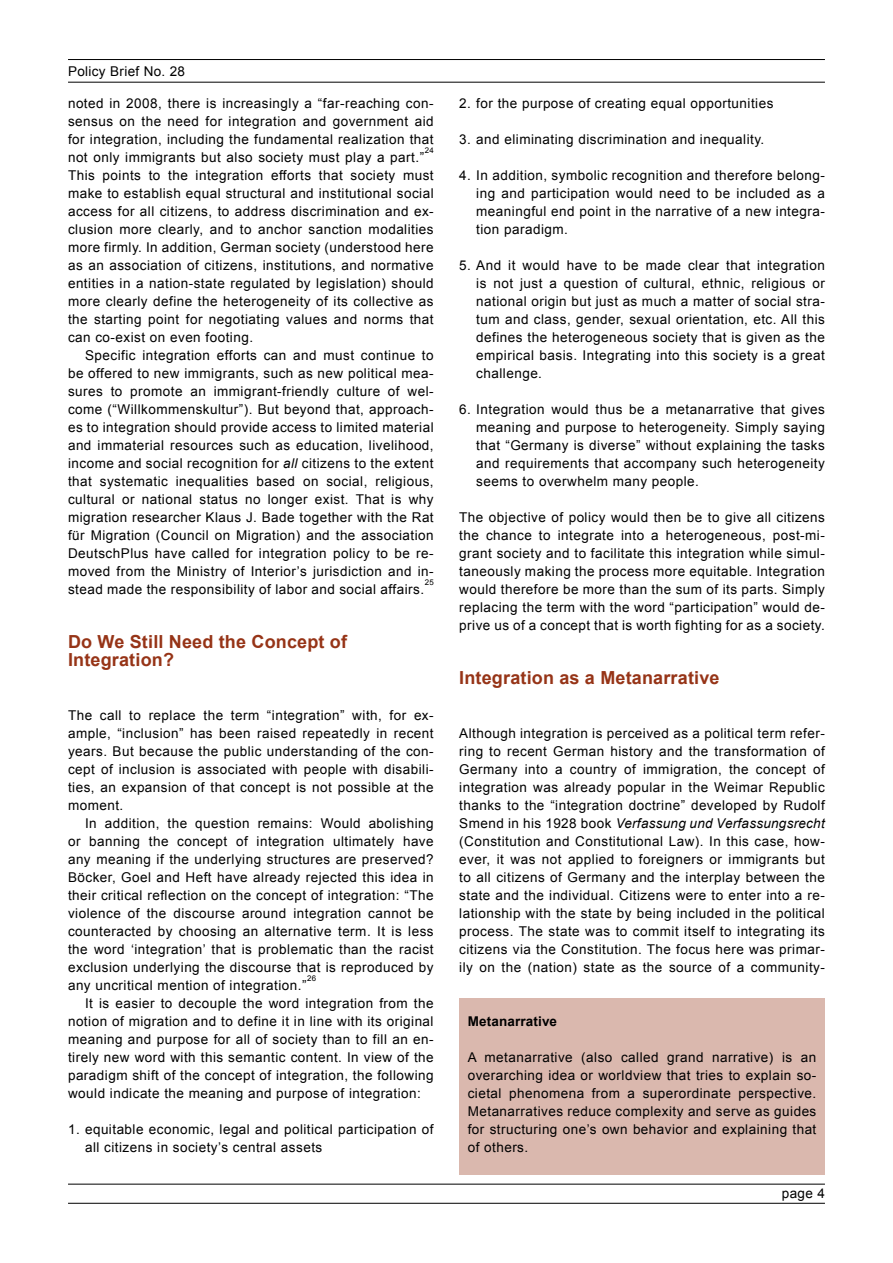
<style>
.page{position:relative;width:893px;height:1263px;background:#fff}
.page>*{position:absolute;margin:0;border:0;box-sizing:border-box;transform-origin:0 0}
.t1{font:700 18px/18px "Arial";letter-spacing:.01em;color:#963417}
.t2{font:13.5px/18px "Arial";letter-spacing:.035em;color:#000;text-align:justify}
.t3{font:700 13.5px "Arial";letter-spacing:.01em;color:#000}
.t4{font:7.8px "Arial";color:#000}
.s1{font-style:italic}
</style>
<div class="page">
<hr style="left:68px;top:59px;width:757px;height:1px;background:#000">
<hr style="left:68px;top:82px;width:757px;height:1px;background:#000">
<hr style="left:68px;top:1184px;width:757px;height:1px;background:#000">
<hr style="left:68px;top:1203px;width:757px;height:1px;background:#000">
<div style="left:459px;top:998px;width:366px;height:176px;background:#dab8ae"></div>
<p class="t2" style="left:68px;top:62px;width:119px">Policy Brief No. 28</p>
<p class="t2" style="left:68px;top:94px;width:367px">noted in 2008, there is increasingly a “far-reaching con&shy;sensus on the need for integration and government aid for integration, including the fundamental realization that not only immigrants but also society must play a part.”</p>
<p class="t4" style="left:425px;top:146px;width:11px">24</p>
<p class="t2" style="left:68px;top:166px;width:367px">This points to the integration efforts that society must make to establish equal structural and institutional social access for all citizens, to address discrimination and ex&shy;clusion more clearly, and to anchor sanction modalities more firmly. In addition, German society (understood here as an association of citizens, institutions, and normative entities in a nation-state regulated by legislation) should more clearly define the heterogeneity of its collective as the starting point for negotiating values and norms that can co-exist on even footing.</p>
<p class="t2" style="left:68px;top:346px;width:367px;text-indent:17px">Specific integration efforts can and must continue to be offered to new immigrants, such as new political mea&shy;sures to promote an immigrant-friendly culture of wel&shy;come (“Willkommenskultur”). But beyond that, approach&shy;es to integration should provide access to limited material and immaterial resources such as education, livelihood, income and social recognition for <span class="s1">all</span> citizens to the extent that systematic inequalities based on social, religious, cultural or national status no longer exist. That is why migration researcher Klaus J. Bade together with the Rat für Migration (Council on Migration) and the association DeutschPlus have called for integration policy to be re&shy;moved from the Ministry of Interior’s jurisdiction and in&shy;stead made the responsibility of labor and social affairs.</p>
<p class="t4" style="left:425px;top:578px;width:11px">25</p>
<h1 class="t1" style="left:68px;top:633px;width:281px">Do We Still Need the Concept of<br>Integration?</h1>
<p class="t2" style="left:68px;top:706px;width:367px">The call to replace the term “integration” with, for ex&shy;ample, “inclusion” has been raised repeatedly in recent years. But because the public understanding of the con&shy;cept of inclusion is associated with people with disabili&shy;ties, an expansion of that concept is not possible at the moment.</p>
<p class="t2" style="left:68px;top:814px;width:367px;text-indent:17px">In addition, the question remains: Would abolishing or banning the concept of integration ultimately have any meaning if the underlying structures are preserved?<br>Böcker, Goel and Heft have already rejected this idea in their critical reflection on the concept of integration: “The violence of the discourse around integration cannot be counteracted by choosing an alternative term. It is less the word ‘integration’ that is problematic than the racist exclusion underlying the discourse that is reproduced by any uncritical mention of integration.”</p>
<p class="t4" style="left:307px;top:974px;width:11px">26</p>
<p class="t2" style="left:68px;top:994px;width:367px;text-indent:17px">It is easier to decouple the word integration from the notion of migration and to define it in line with its original meaning and purpose for all of society than to fill an en&shy;tirely new word with this semantic content. In view of the paradigm shift of the concept of integration, the following would indicate the meaning and purpose of integration:</p>
<p class="t2" style="left:85px;top:1120px;width:350px;text-indent:-17px">1. equitable economic, legal and political participation of all citizens in society’s central assets</p>
<p class="t2" style="left:459px;top:94px;width:316px">2. for the purpose of creating equal opportunities</p>
<p class="t2" style="left:459px;top:130px;width:307px">3. and eliminating discrimination and inequality.</p>
<p class="t2" style="left:476px;top:166px;width:350px;text-indent:-17px">4. In addition, symbolic recognition and therefore belong&shy;ing and participation would need to be included as a meaningful end point in the narrative of a new integra&shy;tion paradigm.</p>
<p class="t2" style="left:476px;top:256px;width:350px;text-indent:-17px">5. And it would have to be made clear that integration is not just a question of cultural, ethnic, religious or national origin but just as much a matter of social stra&shy;tum and class, gender, sexual orientation, etc. All this defines the heterogeneous society that is given as the empirical basis. Integrating into this society is a great challenge.</p>
<p class="t2" style="left:476px;top:400px;width:350px;text-indent:-17px">6. Integration would thus be a metanarrative that gives meaning and purpose to heterogeneity. Simply saying that “Germany is diverse” without explaining the tasks and requirements that accompany such heterogeneity seems to overwhelm many people.</p>
<p class="t2" style="left:459px;top:508px;width:367px">The objective of policy would then be to give all citizens the chance to integrate into a heterogeneous, post-mi&shy;grant society and to facilitate this integration while simul&shy;taneously making the process more equitable. Integration would therefore be more than the sum of its parts. Simply replacing the term with the word “participation” would de&shy;prive us of a concept that is worth fighting for as a society.</p>
<h1 class="t1" style="left:459px;top:669px;width:262px">Integration as a Metanarrative</h1>
<p class="t2" style="left:459px;top:724px;width:367px">Although integration is perceived as a political term refer&shy;ring to recent German history and the transformation of Germany into a country of immigration, the concept of integration was already popular in the Weimar Republic thanks to the “integration doctrine” developed by Rudolf Smend in his 1928 book <span class="s1">Verfassung und Verfassungsrecht </span>(Constitution and Constitutional Law). In this case, how&shy;ever, it was not applied to foreigners or immigrants but to all citizens of Germany and the interplay between the state and the individual. Citizens were to enter into a re&shy;lationship with the state by being included in the political process. The state was to commit itself to integrating its citizens via the Constitution. The focus here was primar&shy;ily on the (nation) state as the source of a community-</p>
<p class="t3" style="left:468px;top:1014px;width:91px">Metanarrative</p>
<p class="t2" style="left:468px;top:1048px;width:350px">A metanarrative (also called grand narrative) is an overarching idea or worldview that tries to explain so&shy;cietal phenomena from a superordinate perspective.<br>Metanarratives reduce complexity and serve as guides for structuring one’s own behavior and explaining that of others.</p>
<p class="t2" style="left:782px;top:1184px;width:44px">page 4</p>
</div>
